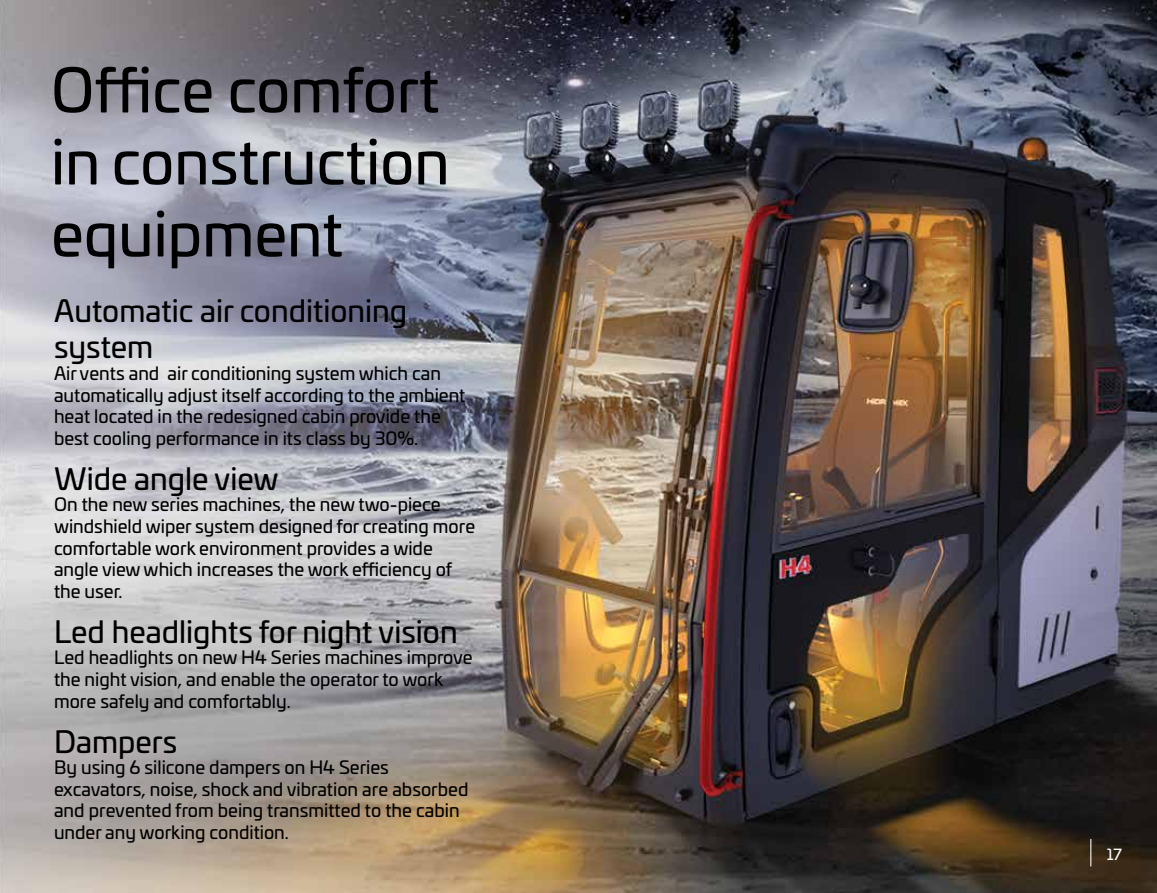
<style>
.page{position:relative;width:1157px;height:893px;background:#fff}
.page>*{position:absolute;margin:0;border:0;box-sizing:border-box;transform-origin:0 0}
.t1{font:60px/72px "Univia Pro";color:#000}
.t2{font:30px/36px "Univia Pro";color:#000}
.t3{font:18px/21.6px "Univia Pro";color:#000}
.t4{font:15px "Univia Pro";color:#fff}
</style>
<div class="page">
<img style="left:0;top:0;width:1157px;height:893px">
<svg style="left:1090px;top:839px;width:1px;height:27px"></svg>
<h1 class="t1" style="left:51px;top:51px;width:400px">Office comfort in construction equipment</h1>
<h2 class="t2" style="left:54px;top:292px;width:354px">Automatic air conditioning system</h2>
<p class="t3" style="left:54px;top:361px;width:413px">Air vents and air conditioning system which can automatically adjust itself according to the ambient heat located in the redesigned cabin provide the best cooling performance in its class by 30%.</p>
<h2 class="t2" style="left:54px;top:459px;width:226px">Wide angle view</h2>
<p class="t3" style="left:54px;top:493px;width:423px">On the new series machines, the new two-piece windshield wiper system designed for creating more comfortable work environment provides a wide angle view which increases the work efficiency of the user.</p>
<h2 class="t2" style="left:54px;top:612px;width:405px">Led headlights for night vision</h2>
<p class="t3" style="left:54px;top:646px;width:420px">Led headlights on new H4 Series machines improve the night vision, and enable the operator to work more safely and comfortably.</p>
<h2 class="t2" style="left:54px;top:722px;width:125px">Dampers</h2>
<p class="t3" style="left:54px;top:756px;width:416px">By using 6 silicone dampers on H4 Series excavators, noise, shock and vibration are absorbed and prevented from being transmitted to the cabin under any working condition.</p>
<p class="t4" style="left:1106px;top:843px;width:17px">17</p>
</div>
